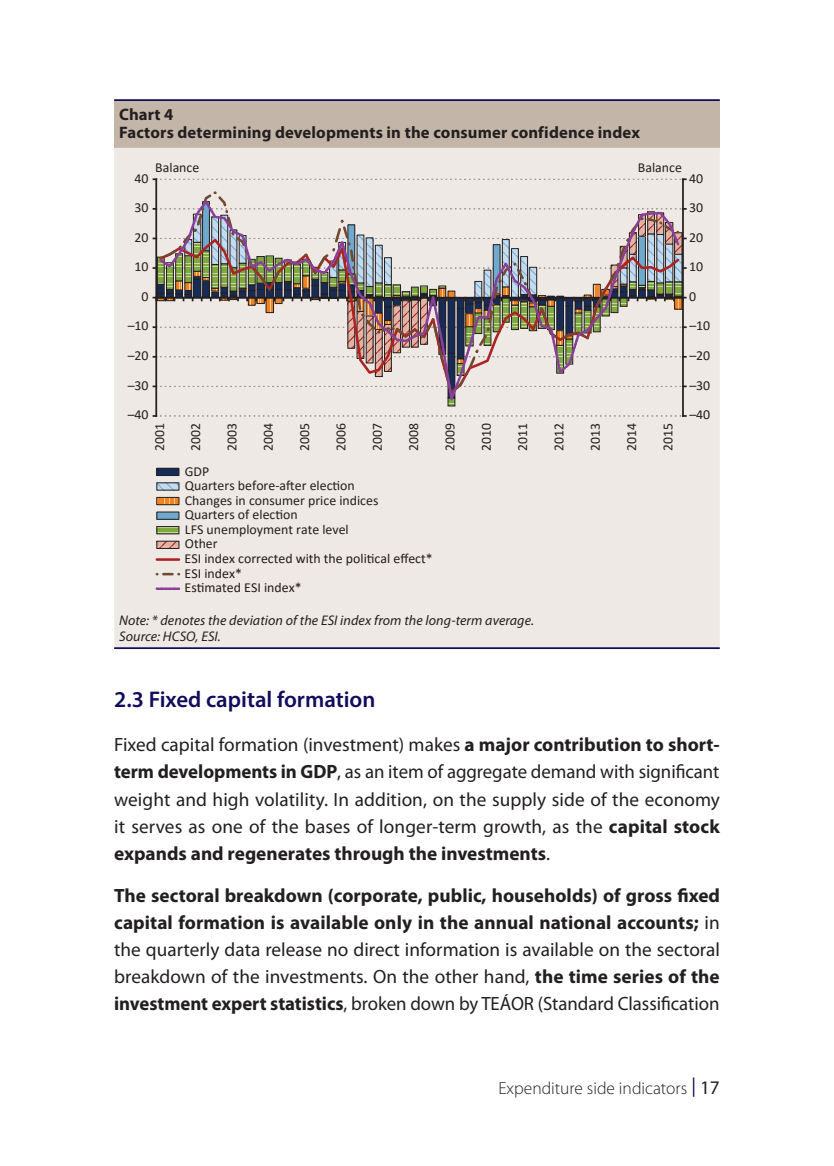
<style>
.page{position:relative;width:834px;height:1166px;background:#fff}
.page>*{position:absolute;margin:0;border:0;box-sizing:border-box;transform-origin:0 0}
.t1{font:600 22.75px "Myriad Pro";color:#110d5c}
.t2{font:700 19.25px/27.1px "Myriad Pro";letter-spacing:.005em;color:#231f20;text-align:justify}
.t3{font:19.25px/27.1px "Myriad Pro";letter-spacing:.005em;color:#231f20;text-align:justify}
.t4{font:300 17.5px "Myriad Pro";color:#231f20}
.t5{font:700 16.62px/18.4px "Myriad Pro";letter-spacing:.01em;color:#231f20}
.t6{font:italic 14px/15.8px "Myriad Pro";letter-spacing:.005em;color:#231f20}
.t7{font:13.83px "Calibri";color:#231f20}
.t8{font:13.65px/29.2px "Calibri";color:#231f20}
.t9{font:13.65px/14.5px "Calibri";color:#231b19}
.s1{font-weight:700}
.s2{font-weight:400}
.s3{font-weight:400;font-size:19.25px;color:#110d5c}
.s4{font-weight:400;font-size:19.25px}
</style>
<div class="page">
<div style="left:114px;top:100px;width:605px;height:48px;background:#c3b5a7"></div>
<div style="left:114px;top:148px;width:605px;height:499px;background:#eee9e4"></div>
<hr style="left:114px;top:99px;width:605px;height:2px;background:#110d5c">
<hr style="left:114px;top:647px;width:605px;height:2px;background:#110d5c">
<hr style="left:155px;top:179px;width:2px;height:237px;background:#231f20">
<svg style="left:153px;top:415px;width:532px;height:2px"></svg>
<svg style="left:153px;top:178px;width:532px;height:2px"></svg>
<hr style="left:682px;top:179px;width:1px;height:237px;background:#231f20">
<svg style="left:153px;top:189px;width:532px;height:208px;background:#d1ccc8"></svg>
<svg style="left:157px;top:197px;width:524px;height:212px;background:#c8c1bc"></svg>
<hr style="left:157px;top:558px;width:22px;height:3px;background:#ad2324">
<svg style="left:157px;top:573px;width:22px;height:2px"></svg>
<svg style="left:157px;top:587px;width:22px;height:3px"></svg>
<svg style="left:158px;top:484px;width:19px;height:4px"></svg>
<div style="left:157px;top:512px;width:22px;height:7px;background:#6fa9ce"></div>
<div style="left:157px;top:468px;width:22px;height:7px;background:#172b54"></div>
<div style="left:156px;top:468px;width:23px;height:8px;border:1px solid #231f20"></div>
<svg style="left:158px;top:499px;width:19px;height:4px"></svg>
<div style="left:156px;top:497px;width:23px;height:8px;border:1px solid #231f20"></div>
<svg style="left:158px;top:543px;width:19px;height:4px"></svg>
<div style="left:156px;top:541px;width:23px;height:8px;border:1px solid #231f20"></div>
<div style="left:157px;top:526px;width:22px;height:8px;background:#7fa93f"></div>
<div style="left:156px;top:526px;width:23px;height:8px;border:1px solid #231f20"></div>
<p class="t5" style="left:119px;top:104px;width:522px">Chart 4<br>Factors determining developments in the consumer confidence index</p>
<p class="t8" style="left:135px;top:163px;width:16px">40</p>
<p class="t8" style="left:155px;top:153px;width:46px">Balance</p>
<p class="t8" style="left:637px;top:153px;width:46px">Balance</p>
<p class="t8" style="left:689px;top:163px;width:16px">40</p>
<p class="t8" style="left:135px;top:193px;width:16px">30</p>
<p class="t8" style="left:689px;top:193px;width:16px">30</p>
<p class="t8" style="left:135px;top:222px;width:16px">20</p>
<p class="t8" style="left:689px;top:222px;width:16px">20</p>
<p class="t8" style="left:135px;top:252px;width:16px">10</p>
<p class="t8" style="left:689px;top:252px;width:16px">10</p>
<p class="t8" style="left:142px;top:281px;width:9px">0</p>
<p class="t8" style="left:689px;top:281px;width:9px">0</p>
<p class="t8" style="left:128px;top:311px;width:22px">–10</p>
<p class="t8" style="left:128px;top:340px;width:22px">–20</p>
<p class="t8" style="left:128px;top:370px;width:22px">–30</p>
<p class="t8" style="left:128px;top:400px;width:22px">–40</p>
<p class="t7" style="left:150px;top:451px;width:29px;rotate:-90deg">2001</p>
<p class="t7" style="left:186px;top:451px;width:29px;rotate:-90deg">2002</p>
<p class="t7" style="left:222px;top:451px;width:29px;rotate:-90deg">2003</p>
<p class="t7" style="left:259px;top:451px;width:29px;rotate:-90deg">2004</p>
<p class="t7" style="left:295px;top:451px;width:29px;rotate:-90deg">2005</p>
<p class="t7" style="left:331px;top:451px;width:29px;rotate:-90deg">2006</p>
<p class="t7" style="left:367px;top:451px;width:29px;rotate:-90deg">2007</p>
<p class="t7" style="left:404px;top:451px;width:29px;rotate:-90deg">2008</p>
<p class="t7" style="left:440px;top:451px;width:29px;rotate:-90deg">2009</p>
<p class="t7" style="left:476px;top:451px;width:29px;rotate:-90deg">2010</p>
<p class="t7" style="left:513px;top:451px;width:29px;rotate:-90deg">2011</p>
<p class="t7" style="left:549px;top:451px;width:29px;rotate:-90deg">2012</p>
<p class="t7" style="left:585px;top:451px;width:29px;rotate:-90deg">2013</p>
<p class="t7" style="left:621px;top:451px;width:29px;rotate:-90deg">2014</p>
<p class="t7" style="left:658px;top:451px;width:29px;rotate:-90deg">2015</p>
<p class="t8" style="left:185px;top:456px;width:195px">GDP<br>Changes in consumer price indices</p>
<p class="t8" style="left:185px;top:529px;width:34px">Other</p>
<p class="t8" style="left:185px;top:471px;width:171px">Quarters before-after election<br>Quarters of election</p>
<p class="t8" style="left:185px;top:514px;width:165px">LFS unemployment rate level</p>
<p class="t9" style="left:185px;top:551px;width:249px">ESI index corrected with the political effect*<br>ESI index*<br>Estimated ESI index*</p>
<p class="t6" style="left:119px;top:613px;width:416px">Note: * denotes the deviation of the ESI index from the long-term average.<br>Source: HCSO, ESI.</p>
<p class="t8" style="left:689px;top:311px;width:22px">–10</p>
<p class="t8" style="left:689px;top:340px;width:22px">–20</p>
<p class="t8" style="left:689px;top:370px;width:22px">–30</p>
<p class="t8" style="left:689px;top:400px;width:22px">–40</p>
<p class="t1" style="left:114px;top:684px;width:263px">2.3 Fixed capital formation</p>
<p class="t3" style="left:114px;top:731px;width:607px">Fixed capital formation (investment) makes <span class="s1">a major contribution to short&shy;term developments in GDP</span>, as an item of aggregate demand with significant weight and high volatility. In addition, on the supply side of the economy it serves as one of the bases of longer-term growth, as the <span class="s1">capital stock expands and regenerates through the investments</span>.</p>
<p class="t2" style="left:114px;top:881px;width:607px">The sectoral breakdown (corporate, public, households) of gross fixed capital formation is available only in the annual national accounts; <span class="s2">in the quarterly data release no direct information is available on the sectoral breakdown of the investments. On the other hand,</span> the time series of the investment expert statistics<span class="s2">, broken down by TEÁOR (Standard Classification</span></p>
<p class="t4" style="left:498px;top:1077px;width:223px">Expenditure side indicators <span class="s3">|</span> <span class="s4">17</span></p>
</div>
